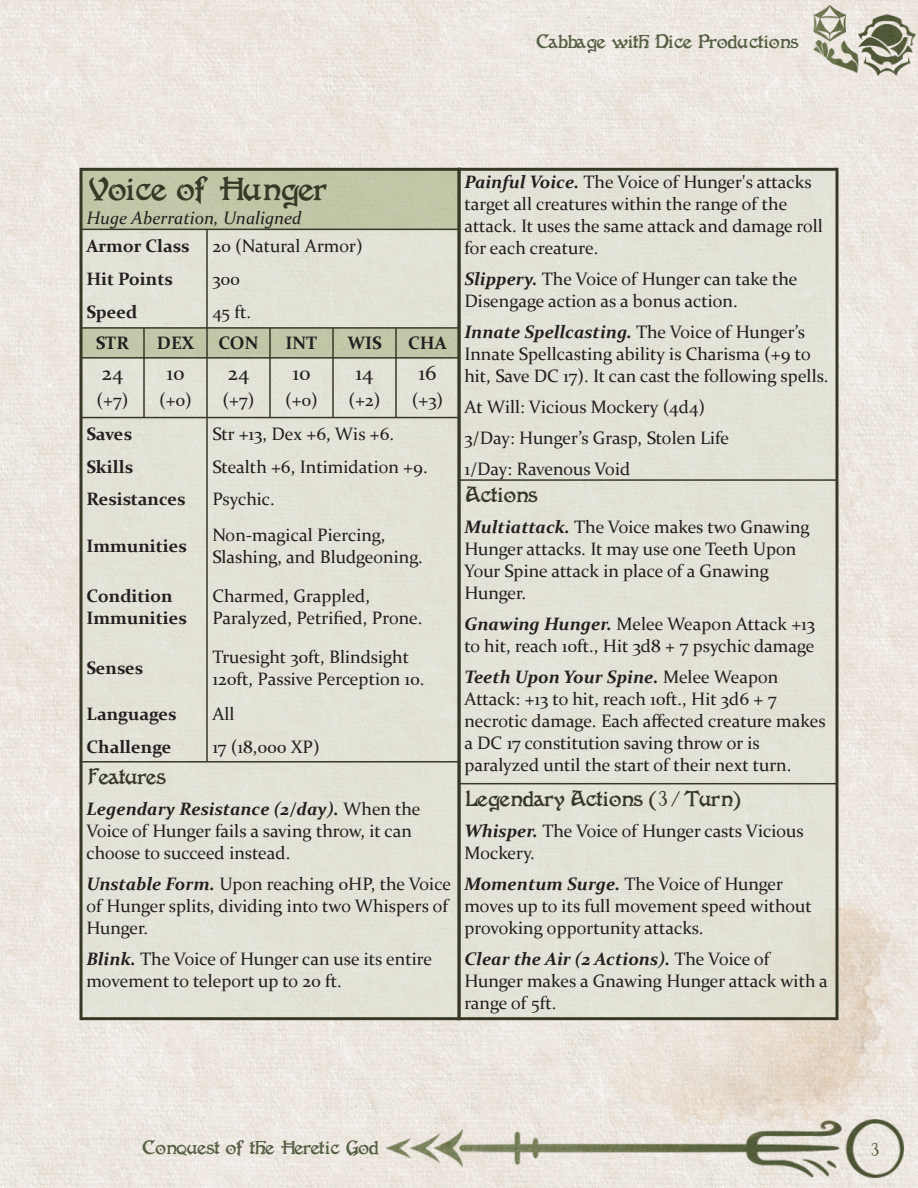
<style>
.page{position:relative;width:918px;height:1188px;background:#fff}
.page>*{position:absolute;margin:0;border:0;box-sizing:border-box;transform-origin:0 0}
.t1{font:36px "Fantaisie Artistique";color:#383827}
.t2{font:24px "Fantaisie Artistique";color:#383827}
.t3{font:21px "Fantaisie Artistique";color:#555f43}
.t4{font:21px "Constantia";color:#231f20}
.t5{font:18px "Constantia";color:#231f20}
.t6{font:italic 700 18px "Constantia";color:#231f20}
.t7{font:700 18px "Constantia";color:#231f20}
.t8{font:italic 18px "Constantia";color:#231f20}
.s1{font-weight:400;font-style:normal}
.s2{font-weight:700;font-style:italic}
</style>
<div class="page">
<img style="left:0;top:0;width:918px;height:1188px">
<img style="left:813px;top:6px;width:103px;height:69px">
<img style="left:386px;top:1119px;width:202px;height:58px">
<img style="left:588px;top:893px;width:330px;height:295px">
<div style="left:459px;top:169px;width:378px;height:850px;background:#e2e2d6"></div>
<hr style="left:836px;top:168px;width:2px;height:852px;background:#383827">
<hr style="left:459px;top:479px;width:378px;height:2px;background:#383827">
<hr style="left:459px;top:783px;width:378px;height:1px;background:#383827">
<hr style="left:459px;top:168px;width:378px;height:3px;background:#383827">
<hr style="left:459px;top:1017px;width:378px;height:3px;background:#383827">
<div style="left:82px;top:171px;width:376px;height:58px;background:#c1c6a7"></div>
<div style="left:82px;top:230px;width:376px;height:787px;background:#e2e2d6"></div>
<hr style="left:206px;top:229px;width:2px;height:99px;background:#383827">
<hr style="left:206px;top:418px;width:2px;height:344px;background:#383827">
<hr style="left:80px;top:168px;width:2px;height:852px;background:#383827">
<hr style="left:458px;top:168px;width:2px;height:852px;background:#383827">
<hr style="left:143px;top:328px;width:2px;height:90px;background:#383827">
<hr style="left:206px;top:328px;width:2px;height:90px;background:#383827">
<hr style="left:269px;top:328px;width:2px;height:90px;background:#383827">
<hr style="left:332px;top:328px;width:2px;height:90px;background:#383827">
<hr style="left:395px;top:328px;width:2px;height:90px;background:#383827">
<hr style="left:81px;top:229px;width:378px;height:1px;background:#383827">
<hr style="left:81px;top:357px;width:378px;height:2px;background:#383827">
<hr style="left:81px;top:761px;width:378px;height:2px;background:#383827">
<hr style="left:81px;top:168px;width:378px;height:3px;background:#383827">
<hr style="left:81px;top:1017px;width:378px;height:3px;background:#383827">
<hr style="left:81px;top:327px;width:378px;height:2px;background:#383827">
<hr style="left:81px;top:417px;width:378px;height:1px;background:#383827">
<p class="t3" style="left:536px;top:32px;width:264px">Cabbage with Dice Productions</p>
<p class="t1" style="left:86px;top:173px;width:240px">Voice of Hunger</p>
<p class="t8" style="left:86px;top:210px;width:217px">Huge Aberration, Unaligned</p>
<p class="t7" style="left:86px;top:239px;width:104px">Armor Class</p>
<p class="t5" style="left:212px;top:239px;width:152px">20 (Natural Armor)</p>
<p class="t7" style="left:86px;top:271px;width:88px">Hit Points</p>
<p class="t5" style="left:212px;top:271px;width:29px">300</p>
<p class="t7" style="left:86px;top:304px;width:53px">Speed</p>
<p class="t5" style="left:212px;top:304px;width:40px">45 ft.</p>
<p class="t7" style="left:96px;top:336px;width:35px">STR</p>
<p class="t7" style="left:157px;top:336px;width:39px">DEX</p>
<p class="t7" style="left:219px;top:336px;width:41px">CON</p>
<p class="t7" style="left:286px;top:336px;width:33px">INT</p>
<p class="t7" style="left:347px;top:336px;width:36px">WIS</p>
<p class="t7" style="left:408px;top:336px;width:40px">CHA</p>
<p class="t4" style="left:102px;top:365px;width:23px">24</p>
<p class="t4" style="left:167px;top:365px;width:19px">10</p>
<p class="t4" style="left:228px;top:365px;width:23px">24</p>
<p class="t4" style="left:293px;top:365px;width:19px">10</p>
<p class="t4" style="left:356px;top:365px;width:19px">14</p>
<p class="t4" style="left:419px;top:365px;width:19px">16</p>
<p class="t5" style="left:97px;top:393px;width:33px">(+7)</p>
<p class="t5" style="left:159px;top:393px;width:34px">(+0)</p>
<p class="t5" style="left:223px;top:393px;width:33px">(+7)</p>
<p class="t5" style="left:285px;top:393px;width:34px">(+0)</p>
<p class="t5" style="left:349px;top:393px;width:33px">(+2)</p>
<p class="t5" style="left:412px;top:393px;width:33px">(+3)</p>
<p class="t7" style="left:86px;top:427px;width:47px">Saves</p>
<p class="t5" style="left:212px;top:427px;width:183px">Str +13, Dex +6, Wis +6.</p>
<p class="t7" style="left:86px;top:459px;width:48px">Skills</p>
<p class="t5" style="left:212px;top:459px;width:217px">Stealth +6, Intimidation +9.</p>
<p class="t7" style="left:86px;top:492px;width:100px">Resistances</p>
<p class="t5" style="left:212px;top:492px;width:64px">Psychic.</p>
<p class="t7" style="left:86px;top:539px;width:102px">Immunities</p>
<p class="t5" style="left:212px;top:528px;width:175px">Non-magical Piercing,</p>
<p class="t5" style="left:212px;top:550px;width:212px">Slashing, and Bludgeoning.</p>
<p class="t7" style="left:86px;top:589px;width:88px">Condition</p>
<p class="t7" style="left:86px;top:610px;width:102px">Immunities</p>
<p class="t7" style="left:86px;top:660px;width:58px">Senses</p>
<p class="t5" style="left:212px;top:589px;width:159px">Charmed, Grappled,</p>
<p class="t5" style="left:212px;top:610px;width:212px">Paralyzed, Petrified, Prone.</p>
<p class="t5" style="left:212px;top:649px;width:198px">Truesight 30ft, Blindsight</p>
<p class="t5" style="left:212px;top:671px;width:214px">120ft, Passive Perception 10.</p>
<p class="t7" style="left:86px;top:707px;width:91px">Languages</p>
<p class="t5" style="left:212px;top:707px;width:24px">All</p>
<p class="t7" style="left:86px;top:739px;width:87px">Challenge</p>
<p class="t5" style="left:212px;top:739px;width:109px">17 (18,000 XP)</p>
<p class="t2" style="left:86px;top:766px;width:80px">Features</p>
<p class="t6" style="left:86px;top:801px;width:336px">Legendary Resistance (2/day). <span class="s1">When the</span></p>
<p class="t5" style="left:86px;top:823px;width:327px">Voice of Hunger fails a saving throw, it can</p>
<p class="t5" style="left:86px;top:845px;width:206px">choose to succeed instead.</p>
<p class="t5" style="left:86px;top:876px;width:366px"><span class="s2">Unstable Form.</span> Upon reaching 0HP, the Voice</p>
<p class="t5" style="left:86px;top:898px;width:363px">of Hunger splits, dividing into two Whispers of</p>
<p class="t5" style="left:86px;top:920px;width:63px">Hunger.</p>
<p class="t5" style="left:86px;top:951px;width:347px"><span class="s2">Blink.</span> The Voice of Hunger can use its entire</p>
<p class="t5" style="left:86px;top:973px;width:257px">movement to teleport up to 20 ft.</p>
<p class="t5" style="left:464px;top:174px;width:349px"><span class="s2">Painful Voice.</span> The Voice of Hunger's attacks</p>
<p class="t5" style="left:464px;top:196px;width:324px">target all creatures within the range of the</p>
<p class="t5" style="left:464px;top:218px;width:360px">attack. It uses the same attack and damage roll</p>
<p class="t5" style="left:464px;top:240px;width:136px">for each creature.</p>
<p class="t5" style="left:464px;top:271px;width:335px"><span class="s2">Slippery.</span> The Voice of Hunger can take the</p>
<p class="t5" style="left:464px;top:293px;width:275px">Disengage action as a bonus action.</p>
<p class="t6" style="left:464px;top:324px;width:342px">Innate Spellcasting. <span class="s1">The Voice of Hunger’s</span></p>
<p class="t5" style="left:464px;top:346px;width:348px">Innate Spellcasting ability is Charisma (+9 to</p>
<p class="t5" style="left:464px;top:368px;width:365px">hit, Save DC 17). It can cast the following spells.</p>
<p class="t5" style="left:464px;top:399px;width:242px">At Will: Vicious Mockery (4d4)</p>
<p class="t5" style="left:464px;top:430px;width:266px">3/Day: Hunger’s Grasp, Stolen Life</p>
<p class="t5" style="left:464px;top:461px;width:167px">1/Day: Ravenous Void</p>
<p class="t2" style="left:464px;top:484px;width:74px">Actions</p>
<p class="t5" style="left:464px;top:520px;width:347px"><span class="s2">Multiattack.</span> The Voice makes two Gnawing</p>
<p class="t5" style="left:464px;top:542px;width:333px">Hunger attacks. It may use one Teeth Upon</p>
<p class="t5" style="left:464px;top:564px;width:306px">Your Spine attack in place of a Gnawing</p>
<p class="t5" style="left:464px;top:586px;width:63px">Hunger.</p>
<p class="t5" style="left:464px;top:617px;width:352px"><span class="s2">Gnawing Hunger.</span> Melee Weapon Attack +13</p>
<p class="t5" style="left:464px;top:639px;width:352px">to hit, reach 10ft., Hit 3d8 + 7 psychic damage</p>
<p class="t6" style="left:464px;top:670px;width:315px">Teeth Upon Your Spine. <span class="s1">Melee Weapon</span></p>
<p class="t5" style="left:464px;top:692px;width:314px">Attack: +13 to hit, reach 10ft., Hit 3d6 + 7</p>
<p class="t5" style="left:464px;top:713px;width:363px">necrotic damage. Each affected creature makes</p>
<p class="t5" style="left:464px;top:735px;width:297px">a DC 17 constitution saving throw or is</p>
<p class="t5" style="left:464px;top:757px;width:328px">paralyzed until the start of their next turn.</p>
<p class="t2" style="left:464px;top:788px;width:279px">Legendary Actions (3/Turn)</p>
<p class="t5" style="left:464px;top:823px;width:341px"><span class="s2">Whisper.</span> The Voice of Hunger casts Vicious</p>
<p class="t5" style="left:464px;top:845px;width:72px">Mockery.</p>
<p class="t5" style="left:464px;top:876px;width:320px"><span class="s2">Momentum Surge.</span> The Voice of Hunger</p>
<p class="t5" style="left:464px;top:898px;width:349px">moves up to its full movement speed without</p>
<p class="t5" style="left:464px;top:920px;width:241px">provoking opportunity attacks.</p>
<p class="t6" style="left:464px;top:951px;width:306px">Clear the Air (2 Actions). <span class="s1">The Voice of</span></p>
<p class="t5" style="left:464px;top:973px;width:365px">Hunger makes a Gnawing Hunger attack with a</p>
<p class="t5" style="left:464px;top:995px;width:94px">range of 5ft.</p>
<p class="t3" style="left:142px;top:1138px;width:238px">Conquest of the Heretic God</p>
<p class="t3" style="left:871px;top:1140px;width:11px">3</p>
</div>
